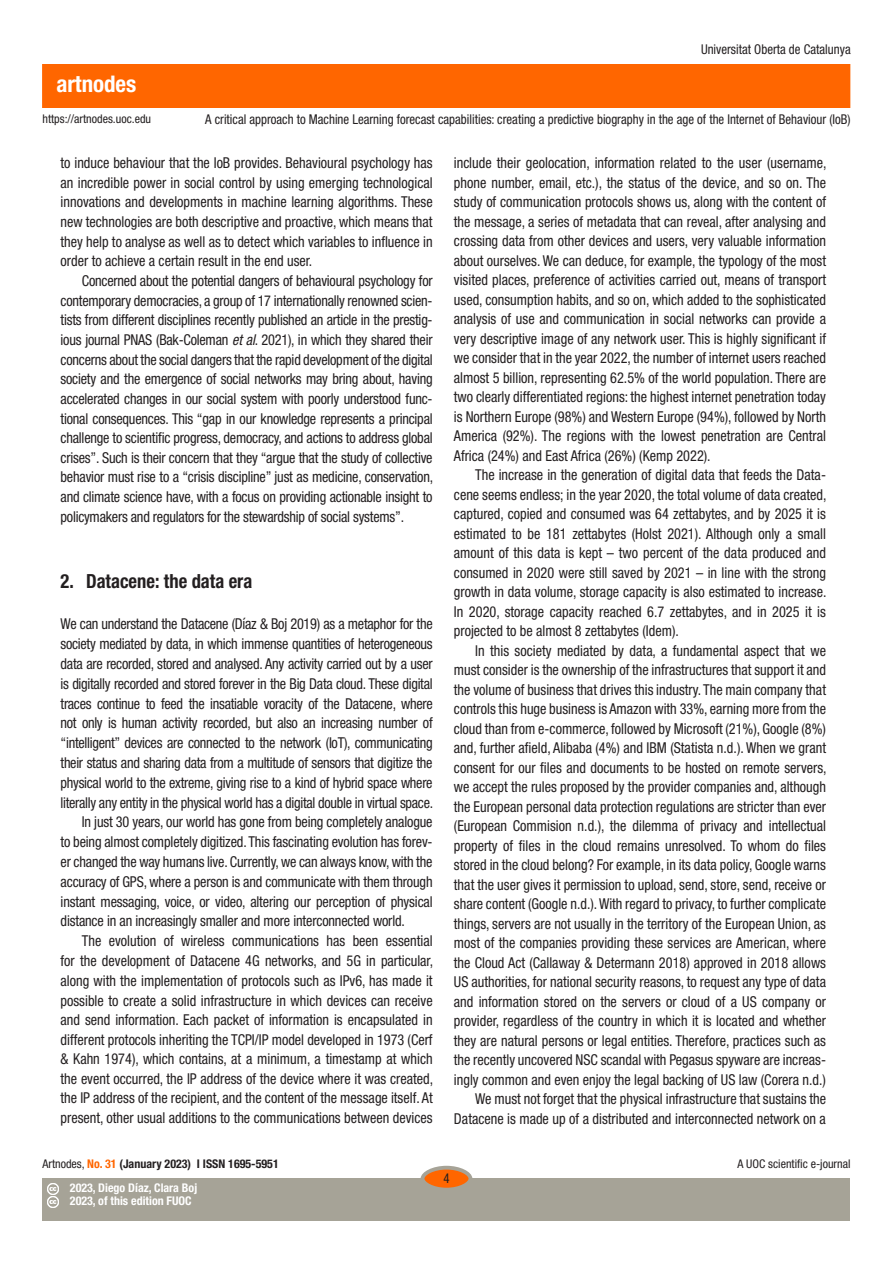
<style>
.page{position:relative;width:893px;height:1263px;background:#fff}
.page>*{position:absolute;margin:0;border:0;box-sizing:border-box;transform-origin:0 0}
.t1{font:700 condensed 22.95px "Helvetica Neue LT Std";color:#fff}
._03_apartat_1{font:700 condensed 19.5px "Helvetica Neue LT Std";color:#231f20;scale:.95 1}
._02_texto_base{font:condensed 15px/19.5px "Helvetica Neue LT Std";color:#231f20;text-align:justify;scale:.95 1}
._02_texto_base_1{font:condensed 15px/19.8px "Helvetica Neue LT Std";letter-spacing:-.02em;color:#231f20;text-align:justify;scale:.95 1}
.t2{font:condensed 13.5px "Helvetica Neue LT Std";color:#231f20;scale:.95 1}
.t3{font:condensed 12px "Helvetica Neue LT Std";color:#231f20}
.t4{font:700 condensed 12px/13.5px "Helvetica Neue LT Std";color:#fff}
.t5{font:700 condensed 12px "Helvetica Neue LT Std";color:#231f20}
.s1{font-style:italic}
.s2{font-weight:400}
.s3{color:#f60}
</style>
<div class="page">
<div style="left:43px;top:65px;width:807px;height:42px;background:#f60"></div>
<div style="left:43px;top:1178px;width:807px;height:42px;background:#a6a397"></div>
<div style="left:422px;top:1168px;width:48px;height:21px;background:#f60;border-radius:50%"></div>
<div style="left:421px;top:1166px;width:51px;height:25px;border:4px solid #a6a397;border-radius:50%"></div>
<svg style="left:47px;top:1183px;width:11px;height:25px"></svg>
<h1 class="t1" style="left:56px;top:69px;width:81px">artnodes</h1>
<p class="t2" style="left:701px;top:42px;width:159px">Universitat Oberta de Catalunya</p>
<p class="t3" style="left:43px;top:112px;width:110px">https://artnodes.uoc.edu</p>
<p class="t2" style="left:205px;top:112px;width:681px">A critical approach to Machine Learning forecast capabilities: creating a predictive biography in the age of the Internet of Behaviour (IoB)</p>
<p class="_02_texto_base" style="left:61px;top:153px;width:393px">to induce behaviour that the IoB provides. Behavioural psychology has an incredible power in social control by using emerging technological innovations and developments in machine learning algorithms. These new technologies are both descriptive and proactive, which means that they help to analyse as well as to detect which variables to influence in order to achieve a certain result in the end user.</p>
<p class="_02_texto_base" style="left:61px;top:271px;width:394px;text-indent:21px">Concerned about the potential dangers of behavioural psychology for contemporary democracies, a group of 17 internationally renowned scien&shy;tists from different disciplines recently published an article in the prestig&shy;ious journal PNAS (Bak-Coleman <span class="s1">et al</span>. 2021), in which they shared their concerns about the social dangers that the rapid development of the digital society and the emergence of social networks may bring about, having accelerated changes in our social system with poorly understood func&shy;tional consequences. This “gap in our knowledge represents a principal challenge to scientific progress, democracy, and actions to address global crises”. Such is their concern that they “argue that the study of collective behavior must rise to a “crisis discipline” just as medicine, conservation, and climate science have, with a focus on providing actionable insight to policymakers and regulators for the stewardship of social systems”.</p>
<h2 class="_03_apartat_1" style="left:61px;top:570px;width:203px">2. Datacene: the data era</h2>
<p class="_02_texto_base_1" style="left:61px;top:614px;width:394px">We can understand the Datacene (Díaz &amp; Boj 2019) as a metaphor for the society mediated by data, in which immense quantities of heterogeneous data are recorded, stored and analysed. Any activity carried out by a user is digitally recorded and stored forever in the Big Data cloud. These digital traces continue to feed the insatiable voracity of the Datacene, where not only is human activity recorded, but also an increasing number of “intelligent” devices are connected to the network (IoT), communicating their status and sharing data from a multitude of sensors that digitize the physical world to the extreme, giving rise to a kind of hybrid space where literally any entity in the physical world has a digital double in virtual space.</p>
<p class="_02_texto_base" style="left:61px;top:812px;width:393px;text-indent:21px">In just 30 years, our world has gone from being completely analogue to being almost completely digitized. This fascinating evolution has forev&shy;er changed the way humans live. Currently, we can always know, with the accuracy of GPS, where a person is and communicate with them through instant messaging, voice, or video, altering our perception of physical distance in an increasingly smaller and more interconnected world.</p>
<p class="_02_texto_base" style="left:61px;top:931px;width:394px;text-indent:21px">The evolution of wireless communications has been essential for the development of Datacene 4G networks, and 5G in particular, along with the implementation of protocols such as IPv6, has made it possible to create a solid infrastructure in which devices can receive and send information. Each packet of information is encapsulated in different protocols inheriting the TCPI/IP model developed in 1973 (Cerf &amp; Kahn 1974), which contains, at a minimum, a timestamp at which the event occurred, the IP address of the device where it was created, the IP address of the recipient, and the content of the message itself. At present, other usual additions to the communications between devices</p>
<p class="_02_texto_base" style="left:454px;top:153px;width:394px">include their geolocation, information related to the user (username, phone number, email, etc.), the status of the device, and so on. The study of communication protocols shows us, along with the content of the message, a series of metadata that can reveal, after analysing and crossing data from other devices and users, very valuable information about ourselves. We can deduce, for example, the typology of the most visited places, preference of activities carried out, means of transport used, consumption habits, and so on, which added to the sophisticated analysis of use and communication in social networks can provide a very descriptive image of any network user. This is highly significant if we consider that in the year 2022, the number of internet users reached almost 5 billion, representing 62.5% of the world population. There are two clearly differentiated regions: the highest internet penetration today is Northern Europe (98%) and Western Europe (94%), followed by North America (92%). The regions with the lowest penetration are Central Africa (24%) and East Africa (26%) (Kemp 2022).</p>
<p class="_02_texto_base" style="left:454px;top:465px;width:394px;text-indent:21px">The increase in the generation of digital data that feeds the Data&shy;cene seems endless; in the year 2020, the total volume of data created, captured, copied and consumed was 64 zettabytes, and by 2025 it is estimated to be 181 zettabytes (Holst 2021). Although only a small amount of this data is kept – two percent of the data produced and consumed in 2020 were still saved by 2021 – in line with the strong growth in data volume, storage capacity is also estimated to increase.<br>In 2020, storage capacity reached 6.7 zettabytes, and in 2025 it is projected to be almost 8 zettabytes (Idem).</p>
<p class="_02_texto_base" style="left:454px;top:640px;width:394px;text-indent:21px">In this society mediated by data, a fundamental aspect that we must consider is the ownership of the infrastructures that support it and the volume of business that drives this industry. The main company that controls this huge business is Amazon with 33%, earning more from the cloud than from e-commerce, followed by Microsoft (21%), Google (8%) and, further afield, Alibaba (4%) and IBM (Statista n.d.). When we grant consent for our files and documents to be hosted on remote servers, we accept the rules proposed by the provider companies and, although the European personal data protection regulations are stricter than ever (European Commision n.d.), the dilemma of privacy and intellectual property of files in the cloud remains unresolved. To whom do files stored in the cloud belong? For example, in its data policy, Google warns that the user gives it permission to upload, send, store, send, receive or share content (Google n.d.). With regard to privacy, to further complicate things, servers are not usually in the territory of the European Union, as most of the companies providing these services are American, where the Cloud Act (Callaway &amp; Determann 2018) approved in 2018 allows US authorities, for national security reasons, to request any type of data and information stored on the servers or cloud of a US company or provider, regardless of the country in which it is located and whether they are natural persons or legal entities. Therefore, practices such as the recently uncovered NSC scandal with Pegasus spyware are increas&shy;ingly common and even enjoy the legal backing of US law (Corera n.d.)</p>
<p class="_02_texto_base" style="left:454px;top:1089px;width:393px;text-align:right">We must not forget that the physical infrastructure that sustains the<br>Datacene is made up of a distributed and interconnected network on a</p>
<p class="t5" style="left:43px;top:1157px;width:238px"><span class="s2">Artnodes,</span> <span class="s3">No. 31</span> (January 2023) I ISSN 1695-5951</p>
<p class="t3" style="left:737px;top:1157px;width:115px">A UOC scientific e-journal</p>
<p class="t4" style="left:70px;top:1181px;width:129px">2023, Diego Díaz, Clara Boj<br>2023, of this edition FUOC</p>
<p class="t2" style="left:443px;top:1171px;width:8px">4</p>
</div>
